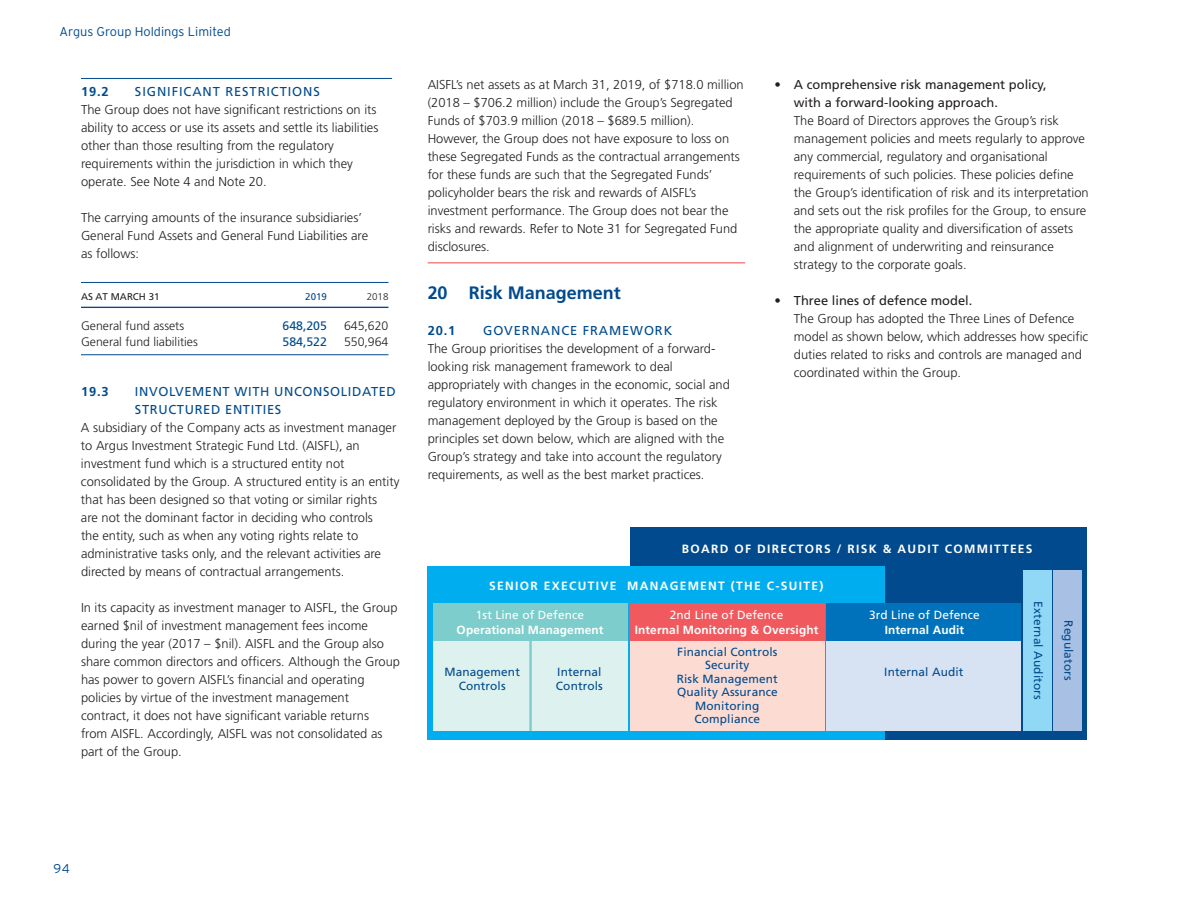
<style>
.page{position:relative;width:1188px;height:918px;background:#fff}
.page>*{position:absolute;margin:0;border:0;box-sizing:border-box;transform-origin:0 0}
.t1{font:700 18px "Frutiger";color:#004a8d}
.t2{font:300 12.9px/18px "Frutiger";color:#231f20}
.t3{font:12.9px/18px "Frutiger";color:#231f20}
.t4{font:12.9px/18px "Frutiger";letter-spacing:.05em;color:#004a8d}
.t5{font:12.9px "Frutiger";letter-spacing:.07em;color:#004a8d}
.t6{font:700 12.9px "Frutiger";color:#004a8d}
.t7{font:300 12.75px "Interstate";color:#004a8d}
.t8{font:300 12.3px "Frutiger";color:#231f20}
.t9{font:12.3px "Frutiger";color:#004a8d}
.t10{font:700 12px "Frutiger";letter-spacing:.11em;color:#fff}
.t11{font:11.85px/13.5px "Frutiger";letter-spacing:.01em;color:#004a8d;text-align:center}
.t12{font:700 11.85px "Frutiger";letter-spacing:.01em;color:#fff}
.t13{font:11.85px "Frutiger";letter-spacing:.01em;color:#fff}
.t14{font:9.75px "Frutiger";color:#231f20}
.t15{font:9.75px "Frutiger";color:#004a8d}
.t16{font:300 9.75px "Frutiger";color:#231f20}
.s1{font-weight:300}
.s2{font-weight:400}
</style>
<div class="page">
<hr style="left:81px;top:78px;width:311px;height:1px;background:#004a8d">
<hr style="left:81px;top:282px;width:307px;height:1px;background:#004a8d">
<hr style="left:81px;top:307px;width:307px;height:1px;background:#004a8d">
<hr style="left:81px;top:354px;width:307px;height:1px;background:#004a8d">
<hr style="left:428px;top:262px;width:317px;height:1px;background:#f05a5e">
<div style="left:630px;top:528px;width:456px;height:212px;background:#004a8d"></div>
<div style="left:428px;top:566px;width:457px;height:174px;background:#00aeef"></div>
<div style="left:433px;top:604px;width:194px;height:127px;background:#ddf1ef"></div>
<div style="left:630px;top:604px;width:194px;height:127px;background:#fcdbd2"></div>
<div style="left:827px;top:604px;width:194px;height:127px;background:#d7e2f2"></div>
<div style="left:433px;top:603px;width:194px;height:38px;background:#7ccdcb"></div>
<div style="left:630px;top:603px;width:195px;height:38px;background:#f05a5e"></div>
<div style="left:827px;top:603px;width:194px;height:38px;background:#0072bc"></div>
<div style="left:1023px;top:570px;width:28px;height:161px;background:#91d8f7"></div>
<div style="left:1054px;top:570px;width:28px;height:161px;background:#a7c0e3"></div>
<hr style="left:529px;top:640px;width:3px;height:91px;background:#7ccdcb">
<p class="t7" style="left:60px;top:23px;width:173px">Argus Group Holdings Limited</p>
<p class="t6" style="left:81px;top:84px;width:29px">19.2</p>
<p class="t5" style="left:135px;top:84px;width:186px">SIGNIFICANT RESTRICTIONS</p>
<p class="t2" style="left:81px;top:101px;width:299px">The Group does not have significant restrictions on its ability to access or use its assets and settle its liabilities other than those resulting from the regulatory requirements within the jurisdiction in which they operate. See Note 4 and Note 20.</p>
<p class="t2" style="left:81px;top:209px;width:289px">The carrying amounts of the insurance subsidiaries’<br>General Fund Assets and General Fund Liabilities are as follows:</p>
<p class="t14" style="left:81px;top:291px;width:80px">AS AT MARCH 31</p>
<p class="t15" style="left:305px;top:291px;width:23px">2019</p>
<p class="t16" style="left:367px;top:292px;width:23px">2018</p>
<p class="t8" style="left:81px;top:319px;width:105px">General fund assets</p>
<p class="t9" style="left:283px;top:318px;width:46px">648,205</p>
<p class="t8" style="left:344px;top:319px;width:46px">645,620</p>
<p class="t8" style="left:81px;top:335px;width:118px">General fund liabilities</p>
<p class="t9" style="left:283px;top:334px;width:46px">584,522</p>
<p class="t8" style="left:344px;top:335px;width:46px">550,964</p>
<p class="t6" style="left:81px;top:383px;width:29px">19.3</p>
<p class="t4" style="left:135px;top:382px;width:262px">INVOLVEMENT WITH UNCONSOLIDATED<br>STRUCTURED ENTITIES</p>
<p class="t2" style="left:81px;top:418px;width:320px">A subsidiary of the Company acts as investment manager to Argus Investment Strategic Fund Ltd. (AISFL), an investment fund which is a structured entity not consolidated by the Group. A structured entity is an entity that has been designed so that voting or similar rights<br>are not the dominant factor in deciding who controls<br>the entity, such as when any voting rights relate to administrative tasks only, and the relevant activities are directed by means of contractual arrangements.</p>
<p class="t2" style="left:81px;top:598px;width:321px">In its capacity as investment manager to AISFL, the Group earned $nil of investment management fees income during the year (2017 – $nil). AISFL and the Group also share common directors and officers. Although the Group has power to govern AISFL’s financial and operating policies by virtue of the investment management contract, it does not have significant variable returns<br>from AISFL. Accordingly, AISFL was not consolidated as part of the Group.</p>
<p class="t2" style="left:428px;top:75px;width:318px">AISFL’s net assets as at March 31, 2019, of $718.0 million (2018 – $706.2 million) include the Group’s Segregated Funds of $703.9 million (2018 – $689.5 million).<br>However, the Group does not have exposure to loss on these Segregated Funds as the contractual arrangements for these funds are such that the Segregated Funds’ policyholder bears the risk and rewards of AISFL’s investment performance. The Group does not bear the risks and rewards. Refer to Note 31 for Segregated Fund disclosures.</p>
<h1 class="t1" style="left:428px;top:282px;width:195px">20 Risk Management</h1>
<p class="t6" style="left:428px;top:323px;width:29px">20.1</p>
<p class="t5" style="left:483px;top:323px;width:191px">GOVERNANCE FRAMEWORK</p>
<p class="t2" style="left:428px;top:339px;width:304px">The Group prioritises the development of a forward&shy;looking risk management framework to deal appropriately with changes in the economic, social and regulatory environment in which it operates. The risk management deployed by the Group is based on the principles set down below, which are aligned with the Group’s strategy and take into account the regulatory requirements, as well as the best market practices.</p>
<p class="t3" style="left:794px;top:75px;width:254px;text-indent:-20px"><span class="s1">•</span> A comprehensive risk management policy, with a forward-looking approach.</p>
<p class="t2" style="left:794px;top:111px;width:296px">The Board of Directors approves the Group’s risk management policies and meets regularly to approve any commercial, regulatory and organisational requirements of such policies. These policies define the Group’s identification of risk and its interpretation and sets out the risk profiles for the Group, to ensure the appropriate quality and diversification of assets and alignment of underwriting and reinsurance strategy to the corporate goals.</p>
<p class="t2" style="left:794px;top:291px;width:296px;text-indent:-20px">• <span class="s2">Three lines of defence model.<br></span>The Group has adopted the Three Lines of Defence model as shown below, which addresses how specific duties related to risks and controls are managed and coordinated within the Group.</p>
<p class="t10" style="left:682px;top:542px;width:352px">BOARD OF DIRECTORS / RISK &amp; AUDIT COMMITTEES</p>
<p class="t10" style="left:489px;top:578px;width:336px">SENIOR EXECUTIVE MANAGEMENT (THE C-SUITE)</p>
<p class="t13" style="left:476px;top:608px;width:110px">1st Line of Defence</p>
<p class="t12" style="left:457px;top:623px;width:148px">Operational Management</p>
<p class="t11" style="left:1045px;top:601px;width:100px;rotate:90deg">External Auditors</p>
<p class="t13" style="left:670px;top:608px;width:115px">2nd Line of Defence</p>
<p class="t12" style="left:635px;top:623px;width:185px">Internal Monitoring &amp; Oversight</p>
<p class="t13" style="left:869px;top:608px;width:112px">3rd Line of Defence</p>
<p class="t12" style="left:885px;top:623px;width:81px">Internal Audit</p>
<p class="t11" style="left:677px;top:645px;width:103px">Financial Controls<br>Security<br>Risk Management<br>Quality Assurance<br>Monitoring<br>Compliance</p>
<p class="t11" style="left:444px;top:665px;width:77px">Management<br>Controls</p>
<p class="t11" style="left:556px;top:665px;width:48px;text-align:left">Internal<br>Controls</p>
<p class="t11" style="left:884px;top:665px;width:81px">Internal Audit</p>
<p class="t11" style="left:1075px;top:620px;width:62px;rotate:90deg">Regulators</p>
<p class="t7" style="left:53px;top:861px;width:18px">94</p>
</div>
